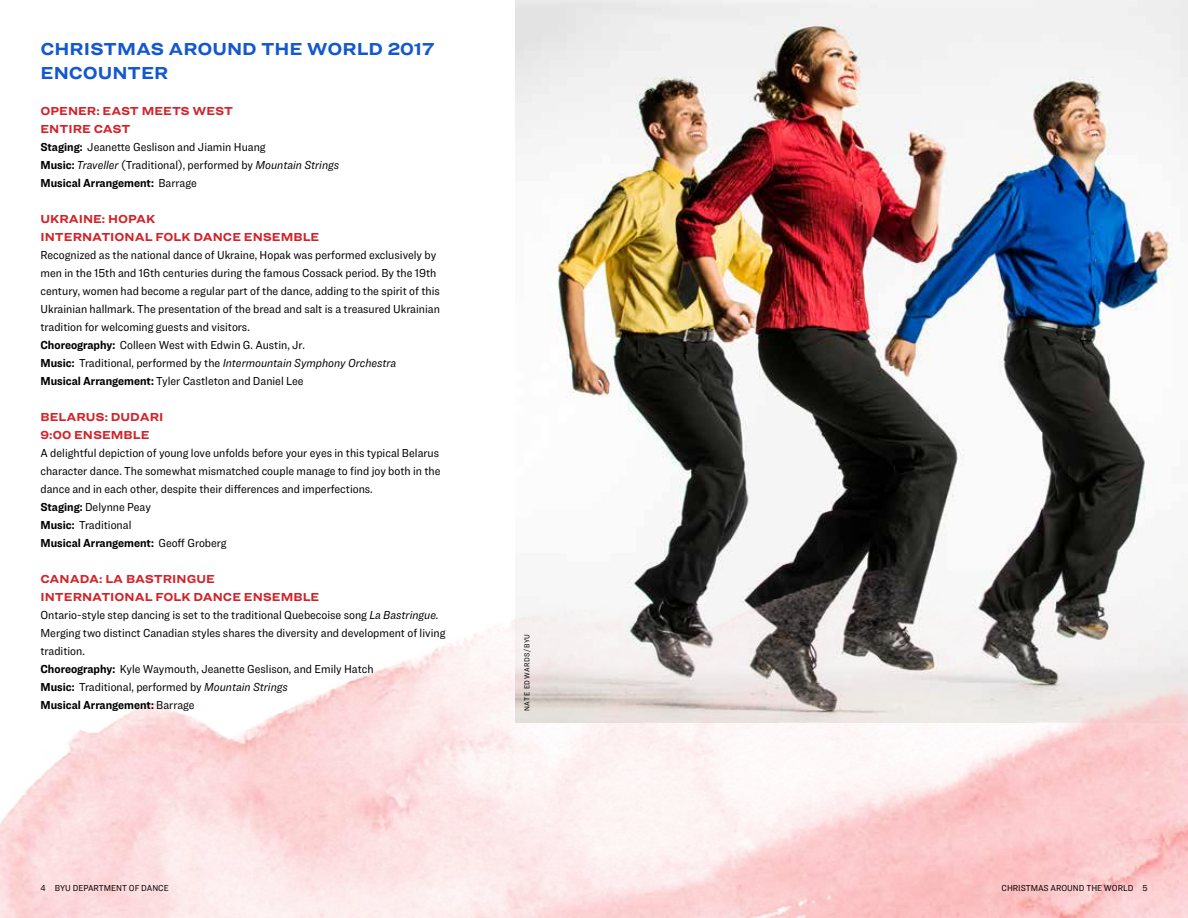
<style>
.page{position:relative;width:1188px;height:918px;background:#fff}
.page>*{position:absolute;margin:0;border:0;box-sizing:border-box;transform-origin:0 0}
.t1{font:700 18px/24px "Ringside Wide";color:#1458ce}
.t2{font:12px/18px "Ringside Narrow";color:#000}
.t3{font:700 12px/18px "Ringside Wide";color:#d2232a}
.t4{font:9px "Ringside Narrow";color:#000}
.t5{font:7.5px "Ringside Narrow";letter-spacing:.075em;color:#000}
.s1{font-weight:700}
.s2{font-style:italic}
</style>
<div class="page">
<img style="left:515px;top:0;width:673px;height:543px">
<img style="left:0;top:543px;width:1188px;height:375px">
<h1 class="t1" style="left:40px;top:36px;width:395px">CHRISTMAS AROUND THE WORLD 2017<br>ENCOUNTER</h1>
<p class="t3" style="left:40px;top:101px;width:194px">OPENER: EAST MEETS WEST<br>ENTIRE CAST</p>
<p class="t2" style="left:40px;top:138px;width:300px"><span class="s1">Staging:</span> Jeanette Geslison and Jiamin Huang<br><span class="s1">Music:</span> <span class="s2">Traveller</span> (Traditional), performed by <span class="s2">Mountain Strings<br></span><span class="s1">Musical Arrangement:</span> Barrage</p>
<p class="t3" style="left:40px;top:209px;width:280px">UKRAINE: HOPAK<br>INTERNATIONAL FOLK DANCE ENSEMBLE</p>
<p class="t2" style="left:40px;top:246px;width:401px">Recognized as the national dance of Ukraine, Hopak was performed exclusively by men in the 15th and 16th centuries during the famous Cossack period. By the 19th century, women had become a regular part of the dance, adding to the spirit of this Ukrainian hallmark. The presentation of the bread and salt is a treasured Ukrainian tradition for welcoming guests and visitors.<br><span class="s1">Choreography:</span> Colleen West with Edwin G. Austin, Jr.<br><span class="s1">Music:</span> Traditional, performed by the <span class="s2">Intermountain Symphony Orchestra<br></span><span class="s1">Musical Arrangement:</span> Tyler Castleton and Daniel Lee</p>
<p class="t3" style="left:40px;top:407px;width:124px">BELARUS: DUDARI<br>9:00 ENSEMBLE</p>
<p class="t2" style="left:40px;top:444px;width:402px">A delightful depiction of young love unfolds before your eyes in this typical Belarus character dance. The somewhat mismatched couple manage to find joy both in the dance and in each other, despite their differences and imperfections.<br><span class="s1">Staging:</span> Delynne Peay<br><span class="s1">Music:</span> Traditional<br><span class="s1">Musical Arrangement:</span> Geoff Groberg</p>
<p class="t3" style="left:40px;top:569px;width:280px">CANADA: LA BASTRINGUE<br>INTERNATIONAL FOLK DANCE ENSEMBLE</p>
<p class="t2" style="left:40px;top:606px;width:406px">Ontario-style step dancing is set to the traditional Quebecoise song <span class="s2">La Bastringue.<br></span>Merging two distinct Canadian styles shares the diversity and development of living tradition.<br><span class="s1">Choreography:</span> Kyle Waymouth, Jeanette Geslison, and Emily Hatch<br><span class="s1">Music:</span> Traditional, performed by <span class="s2">Mountain Strings<br></span><span class="s1">Musical Arrangement:</span> Barrage</p>
<p class="t5" style="left:522px;top:711px;width:79px;rotate:-90deg">NATE EDWARDS/BYU</p>
<p class="t4" style="left:41px;top:882px;width:130px">4 BYU DEPARTMENT OF DANCE</p>
<p class="t4" style="left:1002px;top:882px;width:147px">CHRISTMAS AROUND THE WORLD 5</p>
</div>
